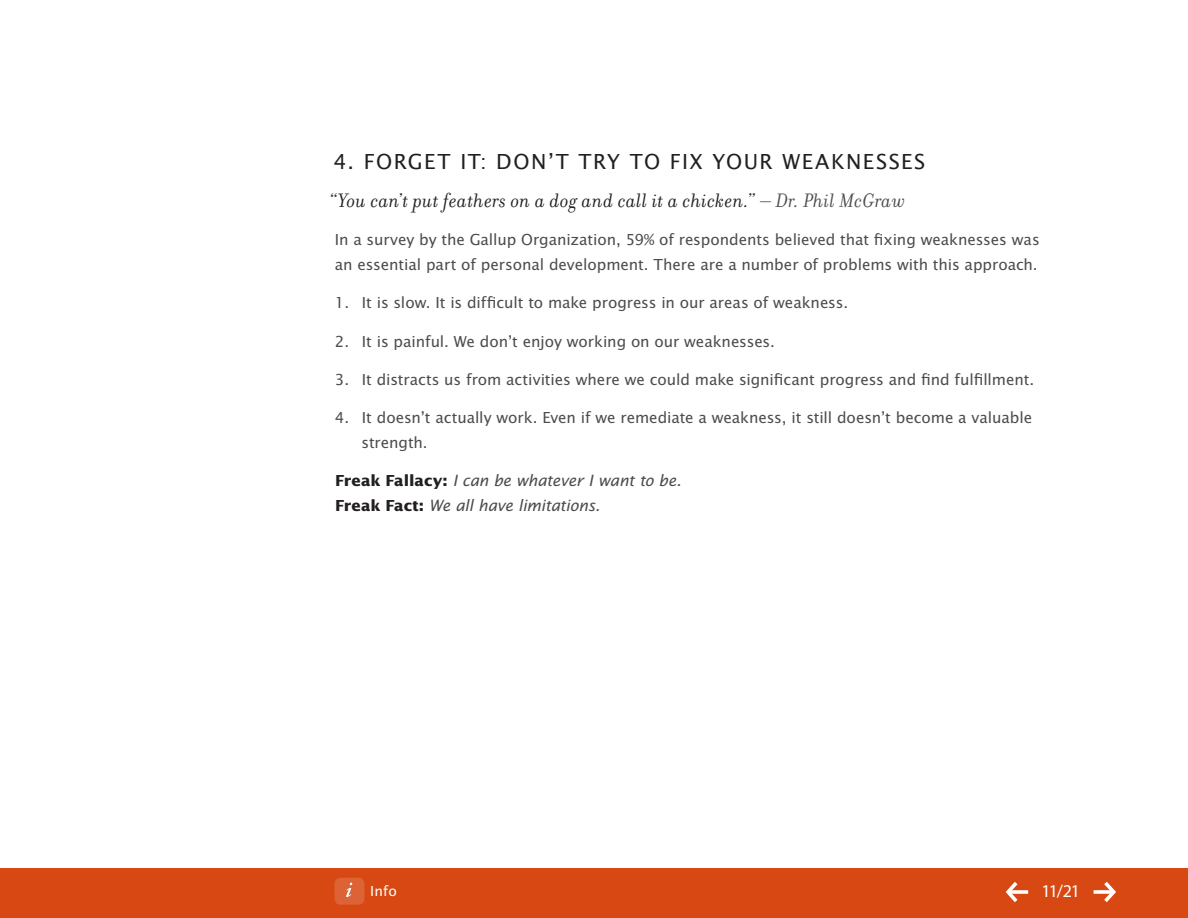
<style>
.page{position:relative;width:1188px;height:918px;background:#fff}
.page>*{position:absolute;margin:0;border:0;box-sizing:border-box;transform-origin:0 0}
.t1{font:22.5px "Lucida Sans EFOP";letter-spacing:.065em;color:#231f20}
.t2{font:italic 21px "Filosofia OT";letter-spacing:.01em;color:#231f20}
.t3{font:18px "Myriad Pro";color:#fff}
.t4{font:italic 16.8px/24.8px "Lucida Sans EFOP";letter-spacing:-.015em;color:#4b4c4d}
.t5{font:16.5px/24.8px "Lucida Sans EFOP";letter-spacing:-.005em;color:#4b4c4d}
.t6{font:15px "Lucida Sans EFOP";color:#fff}
.s1{color:#4b4c4d}
.s2{font-weight:700;font-style:normal;font-size:16.5px;color:#231f20}
</style>
<div class="page">
<div style="left:0;top:869px;width:1188px;height:49px;background:#d74812"></div>
<div style="left:334px;top:878px;width:30px;height:27px;background:#dd6336;border-radius:6px"></div>
<svg style="left:346px;top:883px;width:6px;height:14px"></svg>
<svg style="left:1006px;top:882px;width:22px;height:20px"></svg>
<svg style="left:1094px;top:882px;width:22px;height:20px"></svg>
<h1 class="t1" style="left:334px;top:149px;width:593px">4. Forget It: Don ’t Try to Fix Your Weakn esses</h1>
<p class="t2" style="left:329px;top:189px;width:578px">“You can’t put feathers on a dog and call it a chicken.” <span class="s1">– Dr. Phil McGraw</span></p>
<p class="t5" style="left:335px;top:228px;width:706px">In a survey by the Gallup Organization, 59% of respondents believed that fixing weaknesses was an essential part of personal development. There are a number of problems with this approach.</p>
<p class="t5" style="left:362px;top:291px;width:488px">It is slow. It is difficult to make progress in our areas of weakness.</p>
<p class="t5" style="left:362px;top:330px;width:415px">It is painful. We don’t enjoy working on our weaknesses.</p>
<p class="t5" style="left:362px;top:368px;width:674px">It distracts us from activities where we could make significant progress and find fulfillment.</p>
<p class="t5" style="left:362px;top:406px;width:672px">It doesn’t actually work. Even if we remediate a weakness, it still doesn’t become a valuable strength.</p>
<p class="t4" style="left:335px;top:469px;width:348px"><span class="s2">Freak Fallacy:</span> I can be whatever I want to be.<br><span class="s2">Freak Fact:</span> We all have limitations.</p>
<p class="t5" style="left:335px;top:291px;width:16px">1.</p>
<p class="t5" style="left:335px;top:330px;width:16px">2.</p>
<p class="t5" style="left:335px;top:368px;width:16px">3.</p>
<p class="t5" style="left:335px;top:406px;width:16px">4.</p>
<p class="t6" style="left:370px;top:883px;width:28px">Info</p>
<p class="t3" style="left:1042px;top:880px;width:35px">11/21</p>
</div>
